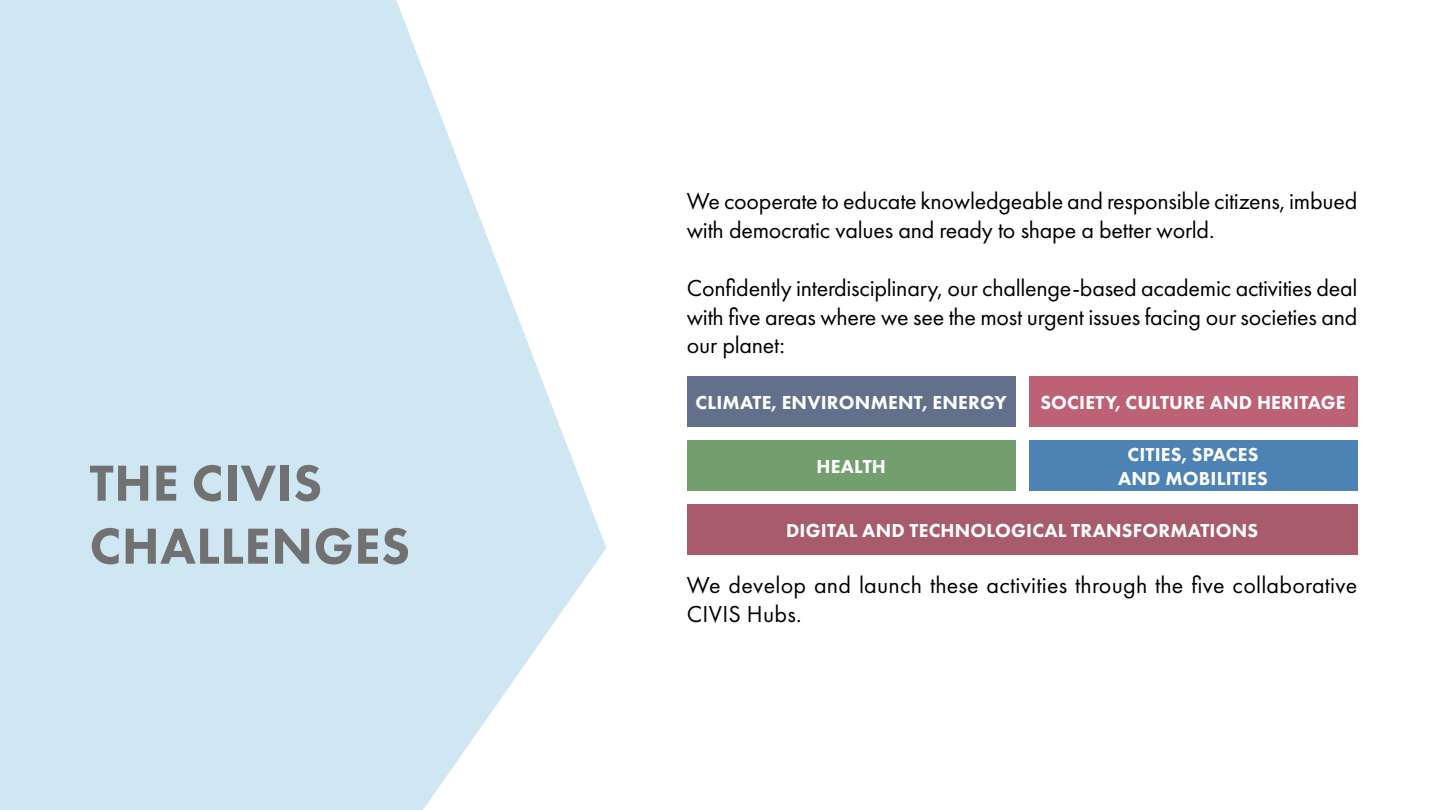
<style>
.page{position:relative;width:1440px;height:810px;background:#fff}
.page>*{position:absolute;margin:0;border:0;box-sizing:border-box;transform-origin:0 0}
.t1{font:800 52.5px/63px "Futura PT";letter-spacing:.01em;color:#717171}
.t2{font:24px/28.8px "Futura PT";letter-spacing:-.01em;color:#000}
.t3{font:24px/28.8px "Futura PT";letter-spacing:.01em;color:#000}
.t4{font:800 19.5px/23.4px "Futura PT";letter-spacing:.01em;color:#fff;text-align:center}
</style>
<div class="page">
<svg style="left:0;top:0;width:606px;height:810px;fill:#cfe6f3"></svg>
<div style="left:1029px;top:377px;width:328px;height:50px;background:#bd6175"></div>
<div style="left:1029px;top:441px;width:328px;height:50px;background:#4d82b5"></div>
<div style="left:687px;top:441px;width:329px;height:50px;background:#739e6e"></div>
<div style="left:687px;top:377px;width:328px;height:50px;background:#63708c"></div>
<div style="left:687px;top:504px;width:670px;height:51px;background:#a85c6b"></div>
<h1 class="t1" style="left:90px;top:451px;width:322px">THE CIVIS<br>CHALLENGES</h1>
<p class="t2" style="left:687px;top:187px;width:672px">We cooperate to educate knowledgeable and responsible citizens, imbued with democratic values and ready to shape a better world.</p>
<p class="t2" style="left:687px;top:273px;width:672px;text-align:justify">Confidently interdisciplinary, our challenge-based academic activities deal with five areas where we see the most urgent issues facing our societies and our planet:</p>
<p class="t4" style="left:695px;top:391px;width:313px">CLIMATE, ENVIRONMENT, ENERGY</p>
<p class="t4" style="left:1040px;top:391px;width:307px">SOCIETY, CULTURE AND HERITAGE</p>
<p class="t4" style="left:816px;top:455px;width:71px">HEALTH</p>
<p class="t4" style="left:1118px;top:443px;width:151px">CITIES, SPACES<br>AND MOBILITIES</p>
<p class="t4" style="left:786px;top:518px;width:474px">DIGITAL AND TECHNOLOGICAL TRANSFORMATIONS</p>
<p class="t3" style="left:687px;top:570px;width:672px">We develop and launch these activities through the five collaborative<br>CIVIS Hubs.</p>
</div>
